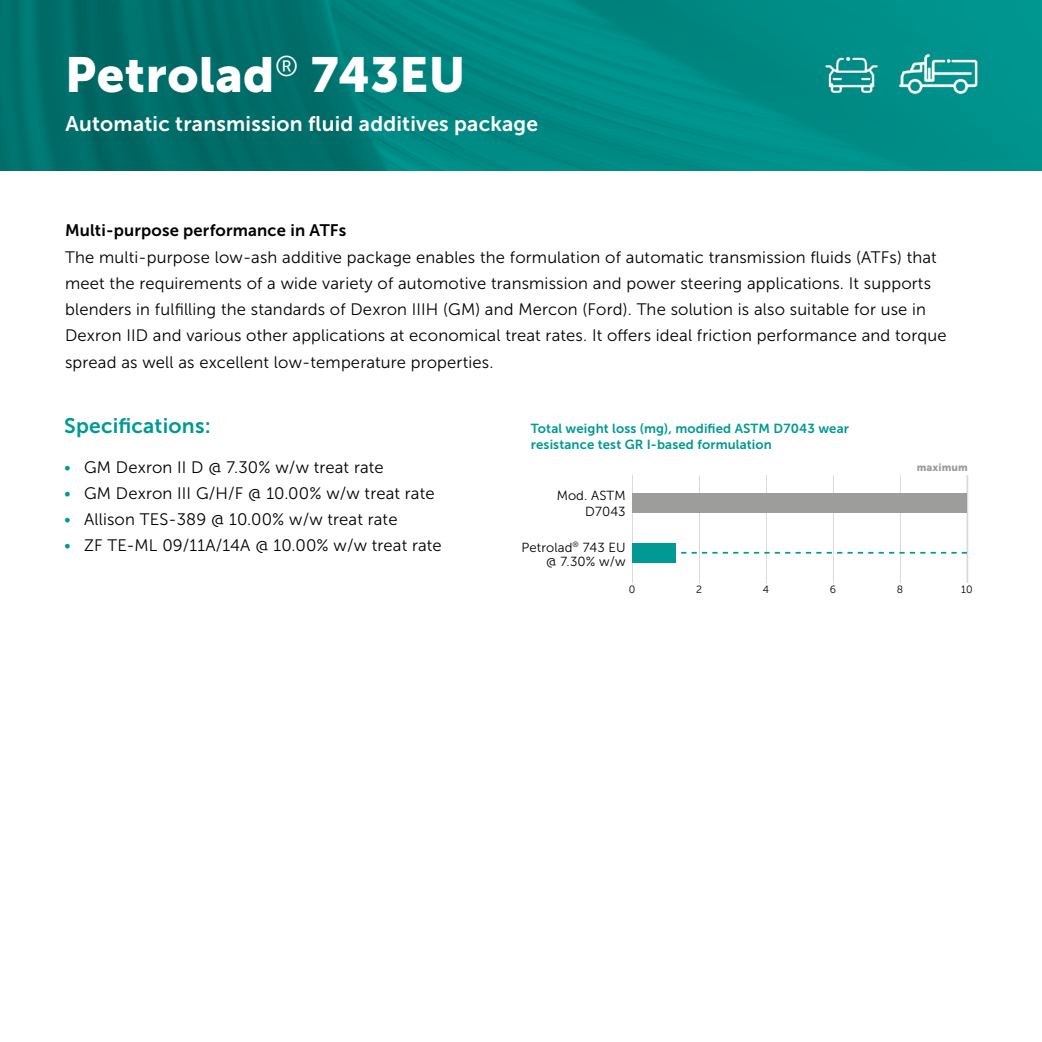
<style>
.page{position:relative;width:1042px;height:1042px;background:#fff}
.page>*{position:absolute;margin:0;border:0;box-sizing:border-box;transform-origin:0 0}
.t1{font:49px "Museo Sans 900";letter-spacing:.01em;color:#fff}
.t2{font:21px "Museo Sans 700";letter-spacing:.01em;color:#fff}
.t3{font:21px "Museo Sans 700";letter-spacing:.01em;color:#009993}
.t4{font:16.62px/26.2px "Museo Sans 300";letter-spacing:.01em;color:#000}
.t5{font:13.12px/15.8px "Museo Sans 700";letter-spacing:.01em;color:#009993}
.t6{font:13.12px/15.8px "Museo Sans 300";letter-spacing:.01em;color:#000;text-align:right}
.t7{font:10.5px "Museo Sans 300";color:#000}
.t8{font:10.5px "Museo Sans 900";letter-spacing:.01em;color:#9d9d9c}
.s1{font-family:"Museo Sans 700"}
.s2{color:#009993}
</style>
<div class="page">
<img style="left:0;top:0;width:1042px;height:171px">
<hr style="left:632px;top:475px;width:1px;height:108px;background:#dadada">
<hr style="left:699px;top:475px;width:1px;height:108px;background:#dadada">
<hr style="left:766px;top:475px;width:1px;height:108px;background:#dadada">
<hr style="left:833px;top:475px;width:1px;height:108px;background:#dadada">
<hr style="left:900px;top:475px;width:1px;height:108px;background:#dadada">
<hr style="left:966px;top:475px;width:2px;height:108px;background:#dadada">
<div style="left:632px;top:493px;width:335px;height:20px;background:#9d9d9c"></div>
<div style="left:632px;top:543px;width:44px;height:20px;background:#009993"></div>
<svg style="left:681px;top:552px;width:286px;height:2px"></svg>
<img style="left:823px;top:53px;width:55px;height:43px">
<img style="left:893px;top:45px;width:94px;height:53px">
<p class="t1" style="left:65px;top:47px;width:402px">Petrolad<sup>®</sup> 743EU</p>
<p class="t2" style="left:66px;top:112px;width:474px">Automatic transmission fluid additives package</p>
<p class="t4" style="left:65px;top:218px;width:883px"><span class="s1">Multi-purpose performance in ATFs<br></span>The multi-purpose low-ash additive package enables the formulation of automatic transmission fluids (ATFs) that meet the requirements of a wide variety of automotive transmission and power steering applications. It supports blenders in fulfilling the standards of Dexron IIIH (GM) and Mercon (Ford). The solution is also suitable for use in Dexron IID and various other applications at economical treat rates. It offers ideal friction performance and torque spread as well as excellent low-temperature properties.</p>
<p class="t3" style="left:64px;top:414px;width:148px">Specifications:</p>
<p class="t4" style="left:64px;top:454px;width:321px"><span class="s2">•</span> GM Dexron II D @ 7.30% w/w treat rate</p>
<p class="t4" style="left:64px;top:480px;width:372px"><span class="s2">•</span> GM Dexron III G/H/F @ 10.00% w/w treat rate</p>
<p class="t4" style="left:64px;top:506px;width:335px"><span class="s2">•</span> Allison TES-389 @ 10.00% w/w treat rate</p>
<p class="t4" style="left:64px;top:533px;width:379px"><span class="s2">•</span> ZF TE-ML 09/11A/14A @ 10.00% w/w treat rate</p>
<p class="t5" style="left:531px;top:421px;width:319px">Total weight loss (mg), modified ASTM D7043 wear resistance test GR I-based formulation</p>
<p class="t6" style="left:557px;top:488px;width:70px">Mod. ASTM<br>D7043</p>
<p class="t6" style="left:521px;top:540px;width:106px;line-height:14px">Petrolad<sup>®</sup> 743 EU @ 7.30% w/w</p>
<p class="t8" style="left:917px;top:462px;width:53px">maximum</p>
<p class="t7" style="left:629px;top:584px;width:8px">0</p>
<p class="t7" style="left:696px;top:584px;width:7px">2</p>
<p class="t7" style="left:763px;top:584px;width:8px">4</p>
<p class="t7" style="left:830px;top:584px;width:8px">6</p>
<p class="t7" style="left:897px;top:584px;width:8px">8</p>
<p class="t7" style="left:961px;top:584px;width:13px">10</p>
</div>
